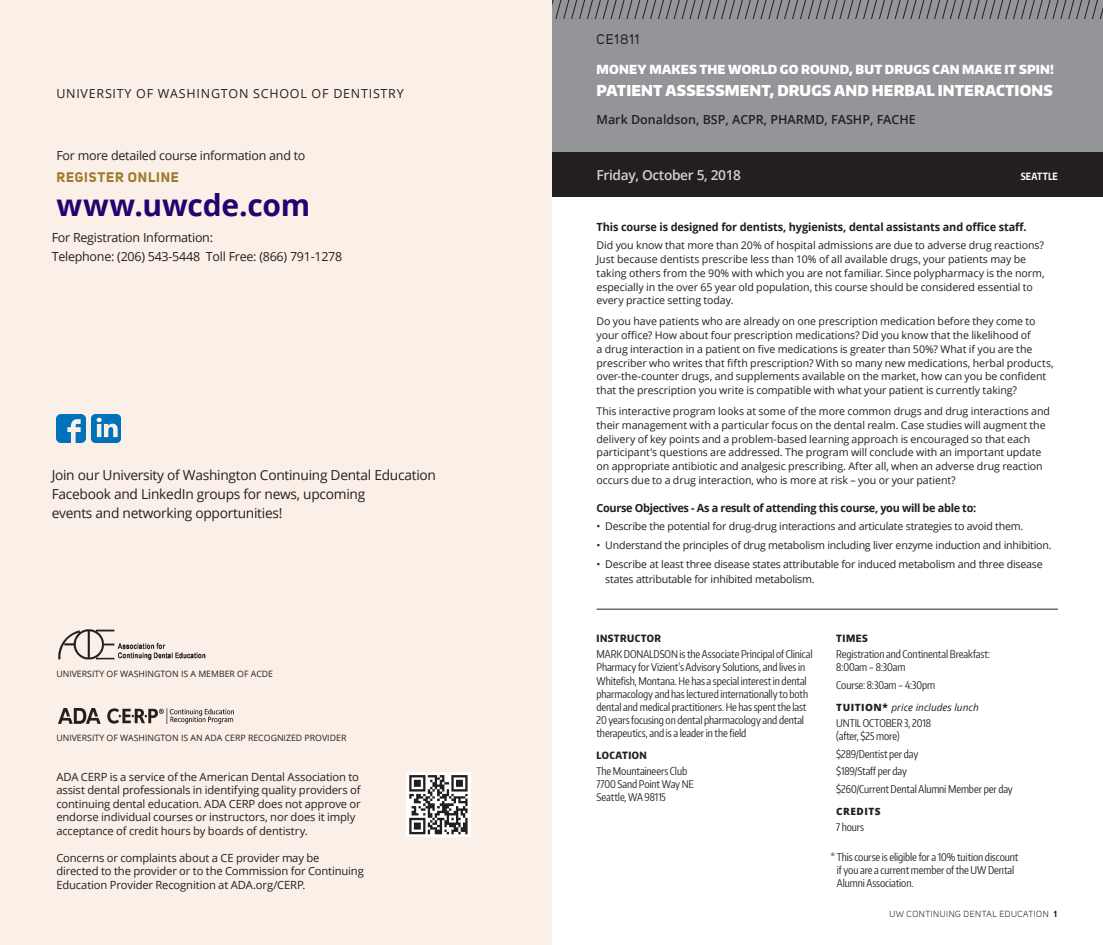
<style>
.page{position:relative;width:1103px;height:945px;background:#fff}
.page>*{position:absolute;margin:0;border:0;box-sizing:border-box;transform-origin:0 0}
.Body1_para_indent{font:700 30px "Open Sans";letter-spacing:-.005em;color:#22036f}
._01-course_header_ba{font:900 15px "Encode Sans Narrow";letter-spacing:.01em;color:#fff}
.t1{font:13.75px "Open Sans";letter-spacing:-.02em;color:#231f20}
._01-DATE_BAR{font:600 13.75px "Open Sans";letter-spacing:-.025em;color:#d1d2d4}
.Body1_para_indent-2{font:700 13.75px "Uni Sans";letter-spacing:.06em;color:#9c792c}
._01-course_number{font:13.75px "Uni Sans";letter-spacing:.075em;color:#231f20}
.Body1_para_indent-3{font:12.5px/18.8px "Open Sans";letter-spacing:-.02em;color:#231f20}
._01-course_header_ba-2{font:900 12.5px "Encode Sans Narrow";letter-spacing:.015em;color:#fff}
._01-instructor_name{font:600 12.5px "Open Sans";color:#231f20}
.Body1_para_indent-4{font:12.5px "Open Sans";letter-spacing:.06em;color:#231f20}
.t2{font:11.25px/13.5px "Open Sans";letter-spacing:-.015em;color:#231f20}
._03-who_its_for{font:700 11.25px "Open Sans";letter-spacing:-.01em;color:#231f20}
._03-who_its_for-2{font:700 11.25px "Open Sans";letter-spacing:-.03em;color:#231f20}
._02-description_copy{font:10.62px/13.8px "Open Sans";letter-spacing:-.01em;color:#231f20}
._04-secondary_info{font:10.62px/13.1px "Encode Sans Compressed";letter-spacing:-.01em;color:#231f20}
._04-sub_caps{font:italic 10px "Open Sans";color:#231f20}
._04-sub_caps-2{font:800 10px "Encode Sans Condensed";letter-spacing:.05em;color:#231f20}
._01-DATE_BAR-2{font:700 10px "Encode Sans Compressed";letter-spacing:.015em;color:#fff}
._04-sub_caps-3{font:800 10px "Open Sans";letter-spacing:.05em;color:#231f20}
.Body1_para_indent-5{font:8.75px "Open Sans";color:#231f20}
.t3{font:8.75px "Uni Sans";letter-spacing:.06em;color:#231f20}
.s1{font-weight:800;font-style:normal}
.s2{font-weight:700}
</style>
<div class="page">
<div style="left:551px;top:0;width:551px;height:197px;background:#939598"></div>
<svg style="left:551px;top:0;width:551px;height:19px"></svg>
<div style="left:551px;top:152px;width:551px;height:45px;background:#231f20"></div>
<hr style="left:596px;top:609px;width:462px;height:1px;background:#231f20">
<div style="left:0;top:0;width:551px;height:945px;background:#faf0e7"></div>
<img style="left:59px;top:630px;width:146px;height:30px">
<img style="left:58px;top:709px;width:175px;height:15px">
<img style="left:406px;top:772px;width:65px;height:65px">
<img style="left:56px;top:414px;width:29px;height:29px">
<img style="left:91px;top:414px;width:29px;height:29px">
<p class="Body1_para_indent-4" style="left:56px;top:85px;width:349px">UNIVERSITY OF WASHINGTON SCHOOL OF DENTISTRY</p>
<p class="Body1_para_indent-3" style="left:56px;top:145px;width:251px">For more detailed course information and to</p>
<p class="Body1_para_indent-2" style="left:56px;top:169px;width:124px">REGISTER ONLINE</p>
<p class="Body1_para_indent" style="left:56px;top:184px;width:255px">www.uwcde.com</p>
<p class="Body1_para_indent-3" style="left:52px;top:228px;width:292px">For Registration Information:<br>Telephone: (206) 543-5448 Toll Free: (866) 791-1278</p>
<p class="t1" style="left:52px;top:466px;width:386px">Join our University of Washington Continuing Dental Education</p>
<p class="t1" style="left:52px;top:484px;width:315px">Facebook and LinkedIn groups for news, upcoming</p>
<p class="t1" style="left:52px;top:503px;width:232px">events and networking opportunities!</p>
<p class="Body1_para_indent-5" style="left:56px;top:668px;width:218px">UNIVERSITY OF WASHINGTON IS A MEMBER OF ACDE</p>
<p class="Body1_para_indent-5" style="left:56px;top:731px;width:291px">UNIVERSITY OF WASHINGTON IS AN ADA CERP RECOGNIZED PROVIDER</p>
<p class="t2" style="left:56px;top:770px;width:306px">ADA CERP is a service of the American Dental Association to assist dental professionals in identifying quality providers of continuing dental education. ADA CERP does not approve or endorse individual courses or instructors, nor does it imply acceptance of credit hours by boards of dentistry.</p>
<p class="t2" style="left:56px;top:851px;width:309px">Concerns or complaints about a CE provider may be directed to the provider or to the Commission for Continuing<br>Education Provider Recognition at ADA.org/CERP.</p>
<p class="_01-course_number" style="left:596px;top:32px;width:44px">CE1811</p>
<p class="_01-course_header_ba-2" style="left:596px;top:61px;width:459px">MONEY MAKES THE WORLD GO ROUND, BUT DRUGS CAN MAKE IT SPIN!</p>
<p class="_01-course_header_ba" style="left:596px;top:81px;width:458px">PATIENT ASSESSMENT, DRUGS AND HERBAL INTERACTIONS</p>
<p class="_01-instructor_name" style="left:596px;top:111px;width:321px">Mark Donaldson, BSP, ACPR, PHARMD, FASHP, FACHE</p>
<p class="_01-DATE_BAR" style="left:596px;top:165px;width:146px">Friday, October 5, 2018</p>
<p class="_01-DATE_BAR-2" style="left:1020px;top:169px;width:39px">SEATTLE</p>
<p class="_03-who_its_for" style="left:596px;top:219px;width:431px">This course is designed for dentists, hygienists, dental assistants and office staff.</p>
<p class="_02-description_copy" style="left:596px;top:238px;width:449px">Did you know that more than 20% of hospital admissions are due to adverse drug reactions?<br>Just because dentists prescribe less than 10% of all available drugs, your patients may be taking others from the 90% with which you are not familiar. Since polypharmacy is the norm, especially in the over 65 year old population, this course should be considered essential to every practice setting today.</p>
<p class="_02-description_copy" style="left:596px;top:314px;width:459px">Do you have patients who are already on one prescription medication before they come to your office? How about four prescription medications? Did you know that the likelihood of<br>a drug interaction in a patient on five medications is greater than 50%? What if you are the prescriber who writes that fifth prescription? With so many new medications, herbal products, over-the-counter drugs, and supplements available on the market, how can you be confident that the prescription you write is compatible with what your patient is currently taking?</p>
<p class="_02-description_copy" style="left:596px;top:404px;width:455px">This interactive program looks at some of the more common drugs and drug interactions and their management with a particular focus on the dental realm. Case studies will augment the delivery of key points and a problem-based learning approach is encouraged so that each participant’s questions are addressed. The program will conclude with an important update on appropriate antibiotic and analgesic prescribing. After all, when an adverse drug reaction occurs due to a drug interaction, who is more at risk – you or your patient?</p>
<p class="_03-who_its_for-2" style="left:596px;top:500px;width:381px">Course Objectives - As a result of attending this course, you will be able to:</p>
<p class="_02-description_copy" style="left:596px;top:519px;width:428px">• Describe the potential for drug-drug interactions and articulate strategies to avoid them.</p>
<p class="_02-description_copy" style="left:596px;top:538px;width:456px">• Understand the principles of drug metabolism including liver enzyme induction and inhibition.</p>
<p class="_02-description_copy" style="left:605px;top:557px;width:439px;line-height:14.4px;text-indent:-9px">• Describe at least three disease states attributable for induced metabolism and three disease states attributable for inhibited metabolism.</p>
<p class="_04-sub_caps-2" style="left:596px;top:632px;width:66px">INSTRUCTOR</p>
<p class="_04-secondary_info" style="left:596px;top:647px;width:217px">MARK DONALDSON is the Associate Principal of Clinical Pharmacy for Vizient’s Advisory Solutions, and lives in Whitefish, Montana. He has a special interest in dental pharmacology and has lectured internationally to both dental and medical practitioners. He has spent the last 20 years focusing on dental pharmacology and dental therapeutics, and is a leader in the field</p>
<p class="_04-sub_caps-2" style="left:596px;top:749px;width:52px">LOCATION</p>
<p class="_04-secondary_info" style="left:596px;top:764px;width:99px">The Mountaineers Club<br>7700 Sand Point Way NE<br>Seattle, WA 98115</p>
<p class="_04-sub_caps-2" style="left:836px;top:632px;width:33px">TIMES</p>
<p class="_04-secondary_info" style="left:836px;top:647px;width:155px">Registration and Continental Breakfast:<br>8:00am – 8:30am</p>
<p class="_04-secondary_info" style="left:836px;top:678px;width:100px">Course: 8:30am – 4:30pm</p>
<p class="_04-sub_caps" style="left:836px;top:701px;width:144px"><span class="s1">TUITION*</span> price includes lunch</p>
<p class="_04-secondary_info" style="left:836px;top:716px;width:96px">UNTIL OCTOBER 3, 2018 (after, $25 more)</p>
<p class="_04-secondary_info" style="left:836px;top:747px;width:84px">$289/Dentist per day</p>
<p class="_04-secondary_info" style="left:836px;top:765px;width:72px">$189/Staff per day</p>
<p class="_04-secondary_info" style="left:836px;top:782px;width:178px">$260/Current Dental Alumni Member per day</p>
<p class="_04-sub_caps-3" style="left:836px;top:804px;width:46px">CREDITS</p>
<p class="_04-secondary_info" style="left:836px;top:820px;width:29px">7 hours</p>
<p class="_04-secondary_info" style="left:837px;top:850px;width:183px;text-indent:-6px">*This course is eligible for a 10% tuition discount if you are a current member of the UW Dental<br>Alumni Association.</p>
<p class="t3" style="left:889px;top:909px;width:169px">UW CONTINUING DENTAL EDUCATION <span class="s2">1</span></p>
</div>
